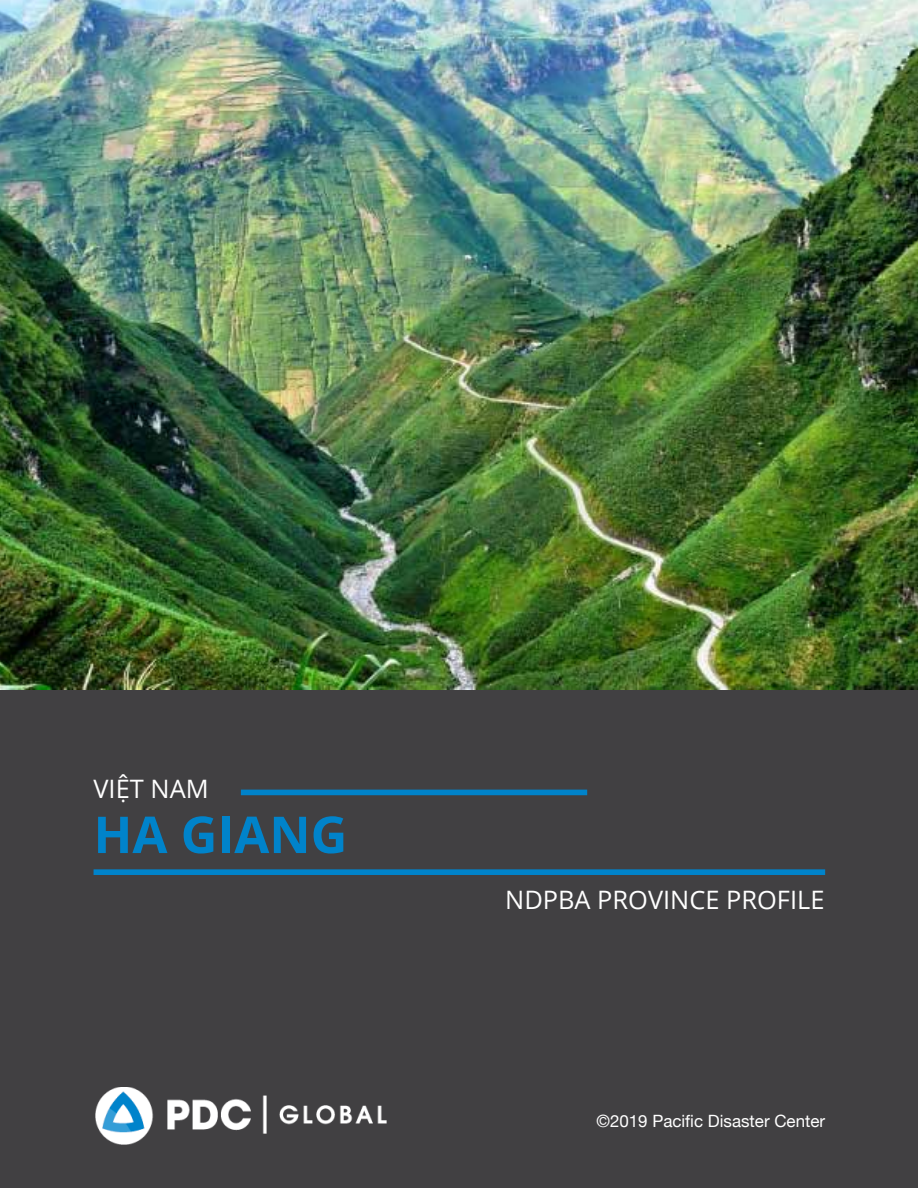
<style>
.page{position:relative;width:918px;height:1188px;background:#fff}
.page>*{position:absolute;margin:0;border:0;box-sizing:border-box;transform-origin:0 0}
.t1{font:700 50.85px "Open Sans";color:#0083ca}
.t2{font:25.35px "Open Sans";color:#fff}
.t3{font:16.95px "Helvetica Neue";color:#fff}
</style>
<div class="page">
<div style="left:0;top:690px;width:918px;height:498px;background:#414042"></div>
<div style="left:241px;top:790px;width:346px;height:5px;background:#0083ca"></div>
<div style="left:94px;top:869px;width:731px;height:6px;background:#0083ca"></div>
<img style="left:0;top:0;width:918px;height:690px">
<img style="left:96px;top:1087px;width:290px;height:57px">
<p class="t2" style="left:94px;top:771px;width:117px">VIỆT NAM</p>
<h1 class="t1" style="left:94px;top:806px;width:255px">HA GIANG</h1>
<p class="t2" style="left:505px;top:883px;width:321px">NDPBA PROVINCE PROFILE</p>
<p class="t3" style="left:596px;top:1111px;width:230px">©2019 Pacific Disaster Center</p>
</div>
